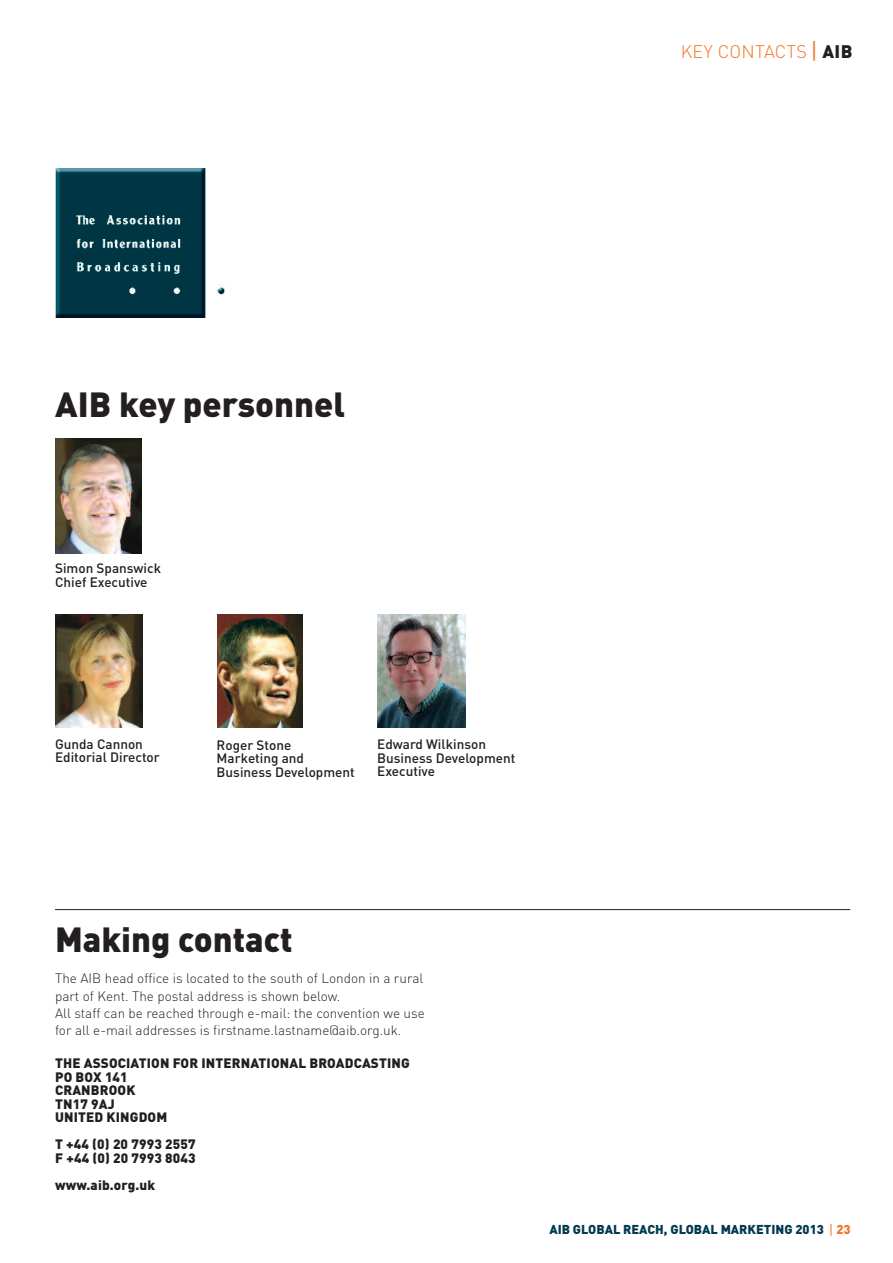
<style>
.page{position:relative;width:893px;height:1263px;background:#fff}
.page>*{position:absolute;margin:0;border:0;box-sizing:border-box;transform-origin:0 0}
.t1{font:900 34.5px "DIN";color:#231f20}
.t2{font:300 18px "DIN";letter-spacing:.015em;color:#f47325}
.t3{font:300 13.5px/17.2px "DIN";color:#231f20}
.t4{font:500 13.5px/13.5px "DIN";color:#231f20}
.t5{font:900 13.5px/13.5px "DIN";letter-spacing:.01em;color:#231f20}
.t6{font:900 12.75px "DIN";color:#013a51}
.s1{font-family:"Arial";font-weight:400;font-size:21px}
.s2{font-weight:900;color:#231f20}
.s3{font-family:"Arial";font-weight:400;color:#f47325}
.s4{color:#f47325}
</style>
<div class="page">
<img style="left:55px;top:439px;width:86px;height:114px">
<img style="left:55px;top:614px;width:88px;height:113px">
<hr style="left:55px;top:909px;width:795px;height:1px;background:#231f20">
<img style="left:55px;top:169px;width:170px;height:149px">
<img style="left:217px;top:614px;width:86px;height:113px">
<img style="left:377px;top:614px;width:88px;height:113px">
<h2 class="t2" style="left:681px;top:41px;width:173px">KEY CONTACTS <span class="s1">|</span> <span class="s2">AIB</span></h2>
<h1 class="t1" style="left:55px;top:384px;width:291px">AIB key personnel</h1>
<p class="t4" style="left:55px;top:561px;width:108px">Simon Spanswick<br>Chief Executive</p>
<p class="t4" style="left:55px;top:737px;width:106px">Gunda Cannon<br>Editorial Director</p>
<p class="t4" style="left:217px;top:738px;width:140px">Roger Stone<br>Marketing and<br>Business Development</p>
<p class="t4" style="left:377px;top:737px;width:140px">Edward Wilkinson<br>Business Development<br>Executive</p>
<h1 class="t1" style="left:55px;top:919px;width:239px">Making contact</h1>
<p class="t3" style="left:55px;top:970px;width:371px">The AIB head office is located to the south of London in a rural part of Kent. The postal address is shown below.<br>All staff can be reached through e-mail: the convention we use for all e-mail addresses is firstname.lastname@aib.org.uk.</p>
<p class="t5" style="left:55px;top:1056px;width:356px">THE ASSOCIATION FOR INTERNATIONAL BROADCASTING<br>PO BOX 141<br>CRANBROOK<br>TN17 9AJ<br>UNITED KINGDOM</p>
<p class="t5" style="left:55px;top:1137px;width:142px">T +44 (0) 20 7993 2557<br>F +44 (0) 20 7993 8043</p>
<p class="t5" style="left:55px;top:1178px;width:102px">www.aib.org.uk</p>
<p class="t6" style="left:549px;top:1222px;width:303px">AIB GLOBAL REACH, GLOBAL MARKETING 2013 <span class="s3">|</span> <span class="s4">23</span></p>
</div>
